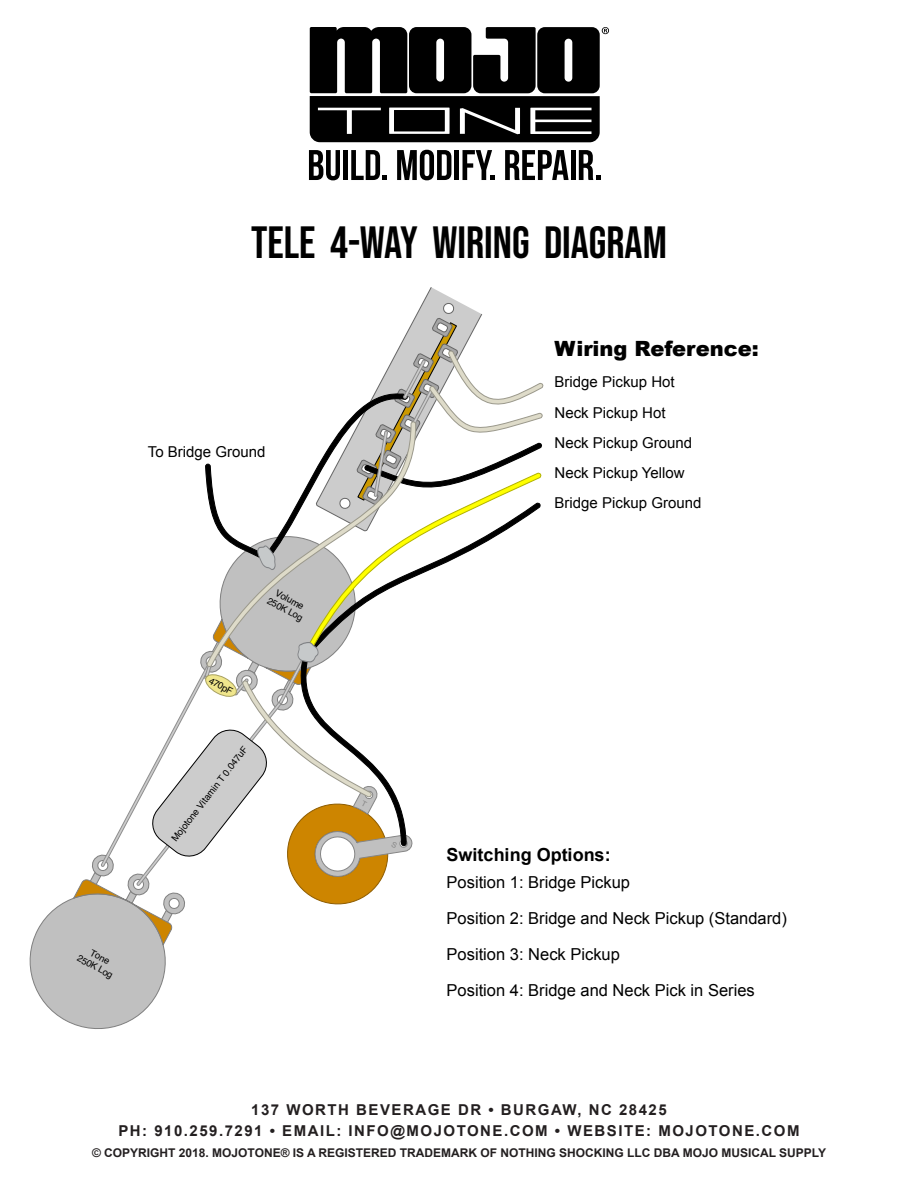
<style>
.page{position:relative;width:918px;height:1188px;background:#fff}
.page>*{position:absolute;margin:0;border:0;box-sizing:border-box;transform-origin:0 0}
.t1{font:45px "Bebas Neue";color:#000}
.t2{font:900 21px "Arial";color:#000}
.t3{font:700 18px "Arial";color:#000}
.t4{font:16.5px "Arial";color:#000}
.t5{font:700 15px "Arial";letter-spacing:.1em;color:#231f20}
.t6{font:15px "Arial";color:#000}
.t7{font:700 12px "Arial";color:#231f20}
.t8{font:9.45px "Helvetica";color:#000}
.t9{font:9.3px/10.6px "Helvetica";color:#000;text-align:center}
</style>
<div class="page">
<svg style="left:310px;top:27px;width:299px;height:115px"></svg>
<svg style="left:309px;top:150px;width:31px;height:30px"></svg>
<div style="left:343px;top:150px;width:5px;height:30px;background:#000"></div>
<svg style="left:351px;top:150px;width:36px;height:30px"></svg>
<svg style="left:397px;top:150px;width:54px;height:30px"></svg>
<div style="left:454px;top:150px;width:5px;height:30px;background:#000"></div>
<svg style="left:463px;top:150px;width:32px;height:30px"></svg>
<svg style="left:505px;top:150px;width:64px;height:30px"></svg>
<hr style="left:571px;top:150px;width:4px;height:30px;background:#000">
<svg style="left:579px;top:150px;width:21px;height:30px"></svg>
<svg style="left:29px;top:287px;width:515px;height:742px"></svg>
<p class="t1" style="left:251px;top:217px;width:417px">TELE 4-WAY WIRING DIAGRAM</p>
<p class="t2" style="left:555px;top:334px;width:206px">Wiring Reference:</p>
<p class="t6" style="left:555px;top:372px;width:122px">Bridge Pickup Hot</p>
<p class="t6" style="left:148px;top:442px;width:119px">To Bridge Ground</p>
<p class="t9" style="left:85px;top:943px;width:40px;rotate:28deg">Tone<br>250K Log</p>
<p class="t9" style="left:275px;top:586px;width:40px;rotate:28deg">Volume<br>250K Log</p>
<p class="t9" style="left:212px;top:675px;width:27px;rotate:28deg">470pF</p>
<p class="t8" style="left:168px;top:835px;width:119px;rotate:-52deg">Mojotone Vitamin T 0.047uF</p>
<p class="t6" style="left:555px;top:403px;width:112px">Neck Pickup Hot</p>
<p class="t6" style="left:555px;top:433px;width:139px">Neck Pickup Ground</p>
<p class="t6" style="left:555px;top:463px;width:132px">Neck Pickup Yellow</p>
<p class="t6" style="left:555px;top:493px;width:148px">Bridge Pickup Ground</p>
<p class="t3" style="left:447px;top:843px;width:166px">Switching Options:</p>
<p class="t4" style="left:447px;top:871px;width:185px">Position 1: Bridge Pickup</p>
<p class="t4" style="left:447px;top:907px;width:342px">Position 2: Bridge and Neck Pickup (Standard)</p>
<p class="t4" style="left:447px;top:943px;width:175px">Position 3: Neck Pickup</p>
<p class="t4" style="left:447px;top:979px;width:310px">Position 4: Bridge and Neck Pick in Series</p>
<p class="t5" style="left:251px;top:1100px;width:417px">137 WORTH BEVERAGE DR • BURGAW, NC 28425</p>
<p class="t5" style="left:118px;top:1121px;width:683px">PH: 910.259.7291 • EMAIL: INFO@MOJOTONE.COM • WEBSITE: MOJOTONE.COM</p>
<p class="t7" style="left:92px;top:1145px;width:736px">© COPYRIGHT 2018. MOJOTONE® IS A REGISTERED TRADEMARK OF NOTHING SHOCKING LLC DBA MOJO MUSICAL SUPPLY</p>
</div>
